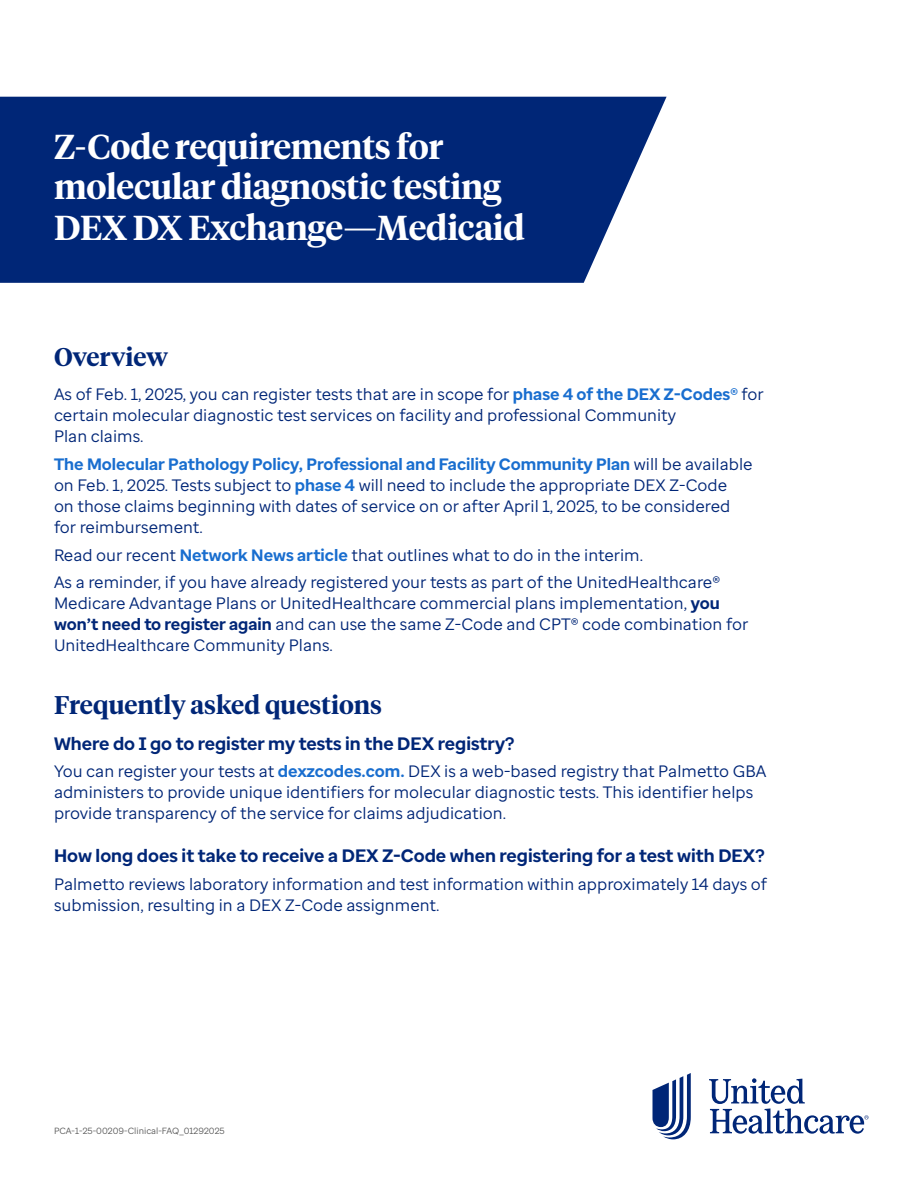
<style>
.page{position:relative;width:918px;height:1188px;background:#fff}
.page>*{position:absolute;margin:0;border:0;box-sizing:border-box;transform-origin:0 0}
.t1{font:600 34.5px/40.5px "UHC Serif Headline";letter-spacing:-.01em;color:#fff}
.t2{font:600 25.5px "UHC Serif Headline";color:#002677}
.t3{font:700 18px "Enterprise Sans";color:#002677}
.t4{font:16.5px/21px "Enterprise Sans";color:#002677}
.t5{font:9px "Enterprise Sans";color:#5a5a5a}
.s1{font-weight:700;color:#196ecf}
.s2{font-weight:700}
</style>
<div class="page">
<svg style="left:653px;top:1073px;width:38px;height:66px"></svg>
<svg style="left:709px;top:1078px;width:159px;height:56px"></svg>
<div style="left:0;top:97px;width:667px;height:186px;background:#002677"></div>
<h1 class="t1" style="left:54px;top:125px;width:472px">Z-Code requirements for molecular diagnostic testing<br>DEX DX Exchange—Medicaid</h1>
<h2 class="t2" style="left:54px;top:339px;width:116px">Overview</h2>
<p class="t4" style="left:54px;top:384px;width:711px">As of Feb. 1, 2025, you can register tests that are in scope for <span class="s1">phase 4 of the DEX Z-Codes®</span> for certain molecular diagnostic test services on facility and professional Community<br>Plan claims.</p>
<p class="t4" style="left:54px;top:453px;width:700px"><span class="s1">The Molecular Pathology Policy, Professional and Facility Community Plan</span> will be available on Feb. 1, 2025. Tests subject to <span class="s1">phase 4</span> will need to include the appropriate DEX Z-Code<br>on those claims beginning with dates of service on or after April 1, 2025, to be considered for reimbursement.</p>
<p class="t4" style="left:54px;top:541px;width:668px;line-height:27.8px">Read our recent <span class="s1">Network News article</span> that outlines what to do in the interim.<br>As a reminder, if you have already registered your tests as part of the UnitedHealthcare®</p>
<p class="t4" style="left:54px;top:593px;width:696px">Medicare Advantage Plans or UnitedHealthcare commercial plans implementation, <span class="s2">you won’t need to register again</span> and can use the same Z-Code and CPT® code combination for<br>UnitedHealthcare Community Plans.</p>
<h2 class="t2" style="left:54px;top:687px;width:330px">Frequently asked questions</h2>
<p class="t3" style="left:54px;top:731px;width:462px">Where do I go to register my tests in the DEX registry?</p>
<p class="t4" style="left:54px;top:761px;width:714px">You can register your tests at <span class="s1">dexzcodes.com.</span> DEX is a web-based registry that Palmetto GBA administers to provide unique identifiers for molecular diagnostic tests. This identifier helps provide transparency of the service for claims adjudication.</p>
<p class="t3" style="left:54px;top:844px;width:712px">How long does it take to receive a DEX Z-Code when registering for a test with DEX?</p>
<p class="t4" style="left:54px;top:873px;width:715px">Palmetto reviews laboratory information and test information within approximately 14 days of submission, resulting in a DEX Z-Code assignment.</p>
<p class="t5" style="left:54px;top:1125px;width:172px">PCA-1-25-00209-Clinical-FAQ_01292025</p>
</div>
